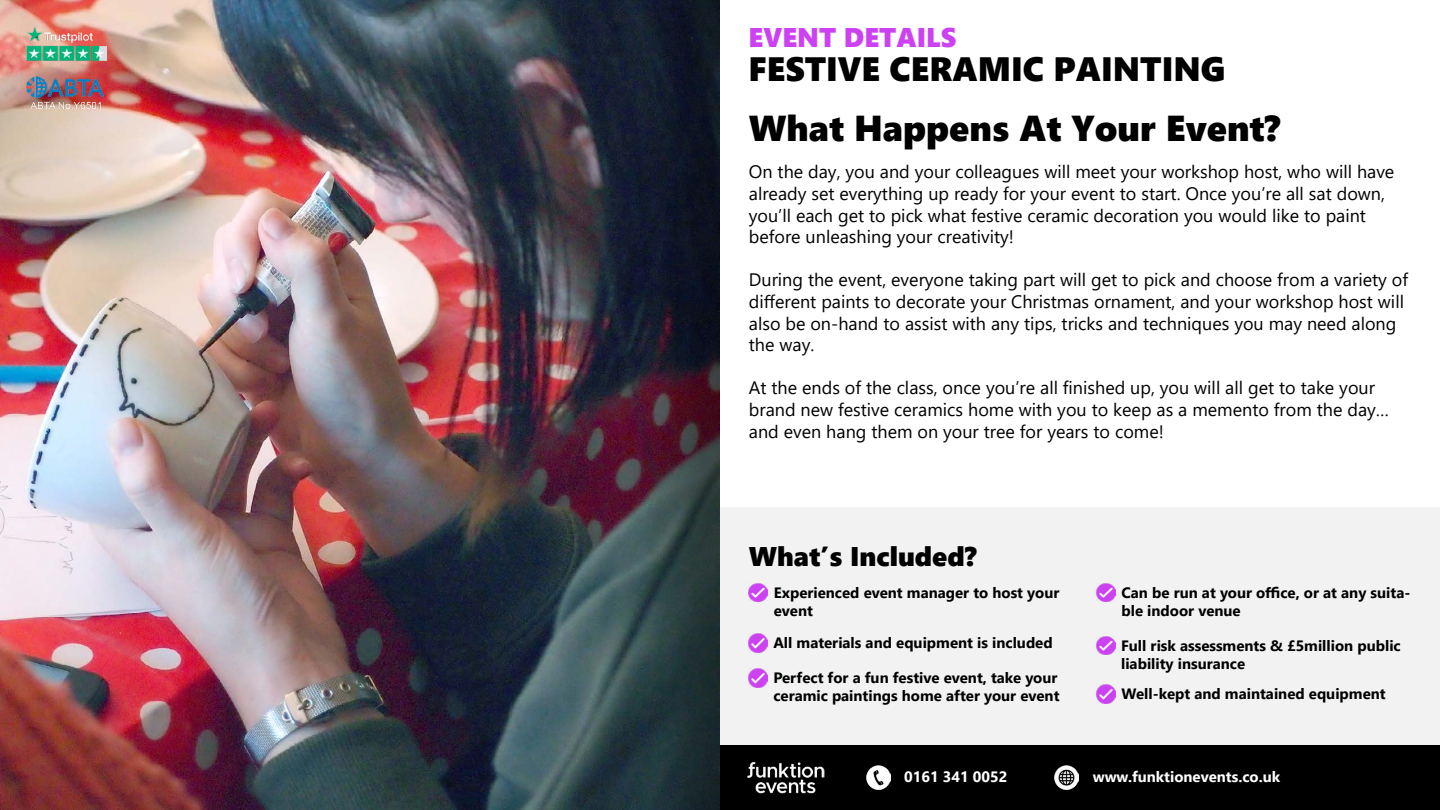
<style>
.page{position:relative;width:1440px;height:810px;background:#fff}
.page>*{position:absolute;margin:0;border:0;box-sizing:border-box;transform-origin:0 0}
.t1{font:36px "Segoe UI Black";color:#000}
.t2{font:33.75px "Segoe UI Black";color:#000}
.t3{font:27px "Segoe UI Black";color:#000}
.t4{font:27px "Segoe UI Black";color:#cc42f2}
.t5{font:18px/21.6px "Segoe UI";color:#000}
.t6{font:700 15px/18px "Segoe UI";color:#000}
.t7{font:700 15px "Segoe UI";color:#fff}
</style>
<div class="page">
<img style="left:0;top:0;width:564px;height:810px">
<img style="left:27px;top:27px;width:79px;height:81px">
<img style="left:564px;top:0;width:156px;height:810px">
<div style="left:720px;top:507px;width:720px;height:239px;background:#f2f2f2"></div>
<img style="left:749px;top:583px;width:19px;height:19px">
<img style="left:749px;top:633px;width:19px;height:19px">
<img style="left:748px;top:669px;width:19px;height:19px">
<img style="left:1096px;top:583px;width:19px;height:19px">
<img style="left:1096px;top:636px;width:19px;height:19px">
<img style="left:1096px;top:685px;width:19px;height:19px">
<div style="left:720px;top:746px;width:720px;height:64px;background:#000"></div>
<img style="left:747px;top:762px;width:77px;height:31px">
<img style="left:866px;top:766px;width:25px;height:24px">
<img style="left:1054px;top:766px;width:24px;height:24px">
<h3 class="t4" style="left:748px;top:18px;width:209px">EVENT DETAILS</h3>
<h2 class="t2" style="left:748px;top:45px;width:478px">FESTIVE CERAMIC PAINTING</h2>
<h1 class="t1" style="left:749px;top:102px;width:533px">What Happens At Your Event?</h1>
<p class="t5" style="left:749px;top:160px;width:647px">On the day, you and your colleagues will meet your workshop host, who will have already set everything up ready for your event to start. Once you’re all sat down, you’ll each get to pick what festive ceramic decoration you would like to paint before unleashing your creativity!</p>
<p class="t5" style="left:749px;top:268px;width:661px">During the event, everyone taking part will get to pick and choose from a variety of different paints to decorate your Christmas ornament, and your workshop host will also be on-hand to assist with any tips, tricks and techniques you may need along the way.</p>
<p class="t5" style="left:749px;top:376px;width:642px">At the ends of the class, once you’re all finished up, you will all get to take your brand new festive ceramics home with you to keep as a memento from the day… and even hang them on your tree for years to come!</p>
<h3 class="t3" style="left:749px;top:537px;width:229px">What’s Included?</h3>
<p class="t6" style="left:774px;top:582px;width:287px">Experienced event manager to host your event</p>
<p class="t6" style="left:773px;top:633px;width:281px">All materials and equipment is included</p>
<p class="t6" style="left:773px;top:668px;width:288px">Perfect for a fun festive event, take your ceramic paintings home after your event</p>
<p class="t6" style="left:1121px;top:582px;width:291px">Can be run at your office, or at any suita&shy;ble indoor venue</p>
<p class="t6" style="left:1121px;top:635px;width:281px">Full risk assessments &amp; £5million public liability insurance</p>
<p class="t6" style="left:1121px;top:684px;width:266px">Well-kept and maintained equipment</p>
<p class="t7" style="left:904px;top:762px;width:105px">0161 341 0052</p>
<p class="t7" style="left:1093px;top:762px;width:189px">www.funktionevents.co.uk</p>
</div>
